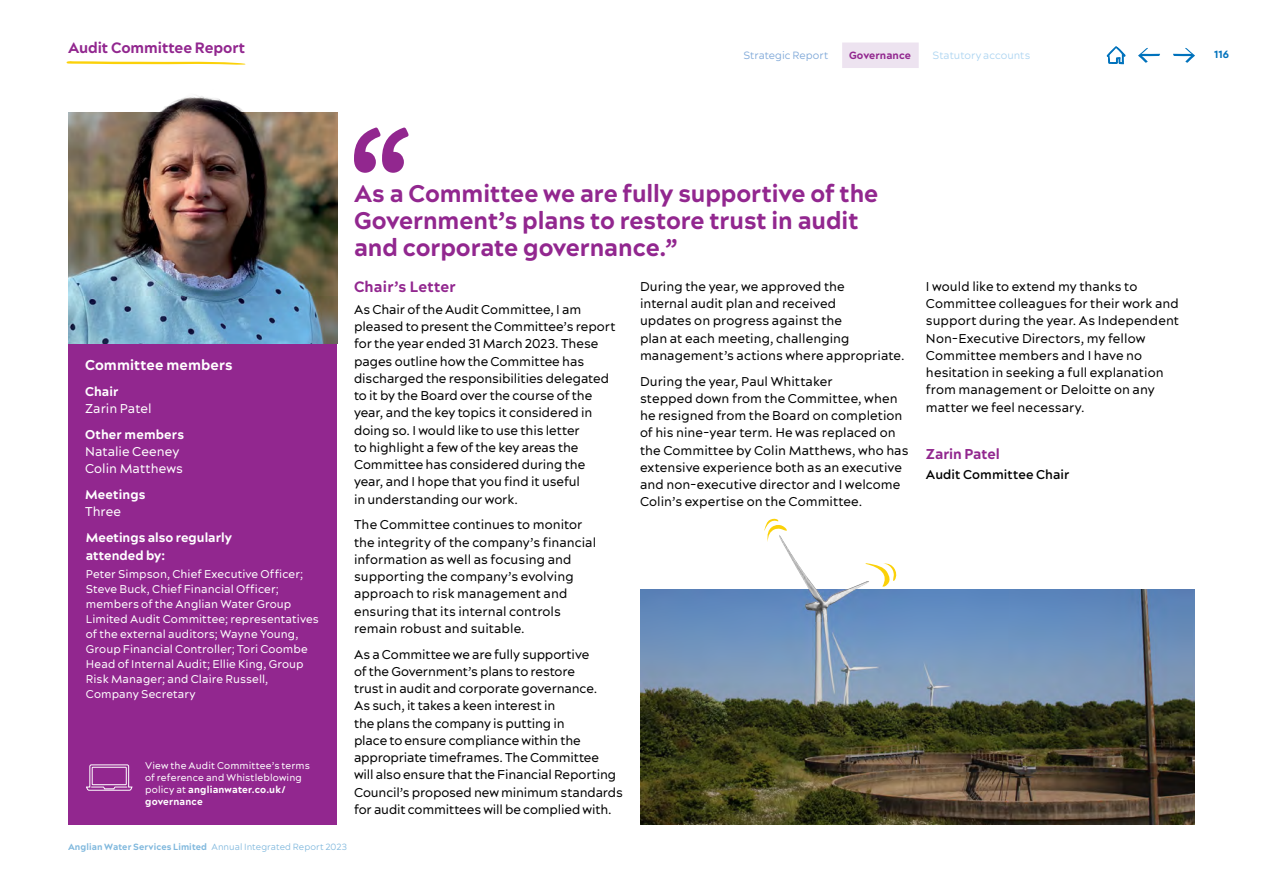
<style>
.page{position:relative;width:1263px;height:893px;background:#fff}
.page>*{position:absolute;margin:0;border:0;box-sizing:border-box;transform-origin:0 0}
.Quote__16pt{font:800 24px/27px "Acherus Grotesque";letter-spacing:-.005em;color:#92278f}
.Page_Title{font:800 15px "Acherus Grotesque";letter-spacing:-.005em;color:#92278f}
.Subhead_Level_1__Gov{font:800 15px "Acherus Grotesque";letter-spacing:.015em;color:#92278f}
.t1{font:800 14.25px "Acherus Grotesque";letter-spacing:.01em;color:#fff}
.Sign_Off_Name{font:800 14.25px "Acherus Grotesque";letter-spacing:-.005em;color:#92278f}
.Body_Copy_New{font:12.75px/17.2px "Acherus Grotesque";letter-spacing:-.005em;color:#000}
.Body_Copy_New-2{font:12.75px/17.2px "Acherus Grotesque";color:#fff}
.Subhead_Level_2{font:800 12.75px/17.2px "Acherus Grotesque";color:#fff}
.Sign_Off_Title{font:600 12.75px "Acherus Grotesque";letter-spacing:.005em;color:#000}
.Body_Copy_New-3{font:800 12.75px/17.2px "Acherus Grotesque";letter-spacing:.01em;color:#fff}
.Body_Copy_Small__7_5{font:11.25px/15px "Acherus Grotesque";letter-spacing:.005em;color:#fff}
.t2{font:10.5px "Acherus Grotesque";letter-spacing:-.005em;color:#acd4f1}
.t3{font:10.5px "Acherus Grotesque";color:#7da7d8}
.t4{font:800 10.5px "Acherus Grotesque";letter-spacing:.005em;color:#92278f}
.t5{font:800 10.5px "Acherus Grotesque";color:#0072bc}
.Read_More{font:9.75px/12px "Acherus Grotesque";letter-spacing:.015em;color:#fff}
.t6{font:800 9px "Acherus Grotesque";letter-spacing:.01em;color:#0072bc}
.s1{font-weight:800}
.s2{font-weight:400}
</style>
<div class="page">
<div style="left:68px;top:128px;width:269px;height:697px;background:#92278f"></div>
<img style="left:68px;top:95px;width:269px;height:18px">
<img style="left:68px;top:113px;width:269px;height:231px">
<svg style="left:86px;top:764px;width:47px;height:27px"></svg>
<img style="left:640px;top:590px;width:555px;height:235px">
<img style="left:761px;top:542px;width:128px;height:79px">
<svg style="left:865px;top:563px;width:32px;height:24px"></svg>
<svg style="left:764px;top:518px;width:23px;height:24px"></svg>
<svg style="left:354px;top:128px;width:55px;height:45px"></svg>
<svg style="left:66px;top:61px;width:180px;height:4px"></svg>
<div style="left:842px;top:43px;width:77px;height:25px;background:#ede3f0"></div>
<svg style="left:1173px;top:48px;width:22px;height:15px"></svg>
<svg style="left:1138px;top:48px;width:22px;height:15px"></svg>
<svg style="left:1107px;top:47px;width:18px;height:17px"></svg>
<p class="Page_Title" style="left:68px;top:38px;width:179px">Audit Committee Report</p>
<p class="t3" style="left:743px;top:49px;width:87px">Strategic Report</p>
<p class="t4" style="left:849px;top:49px;width:64px">Governance</p>
<p class="t2" style="left:932px;top:49px;width:99px">Statutory accounts</p>
<p class="t5" style="left:1214px;top:48px;width:16px">116</p>
<p class="t1" style="left:85px;top:356px;width:149px">Committee members</p>
<p class="Body_Copy_New-2" style="left:85px;top:382px;width:68px"><span class="s1">Chair<br></span>Zarin Patel</p>
<p class="Body_Copy_New-2" style="left:85px;top:425px;width:101px"><span class="s1">Other members<br></span>Natalie Ceeney<br>Colin Matthews</p>
<p class="Body_Copy_New-3" style="left:85px;top:486px;width:62px">Meetings<br><span class="s2">Three</span></p>
<h2 class="Subhead_Level_2" style="left:86px;top:529px;width:148px">Meetings also regularly attended by:</h2>
<p class="Body_Copy_Small__7_5" style="left:86px;top:566px;width:235px">Peter Simpson, Chief Executive Officer; Steve Buck, Chief Financial Officer; members of the Anglian Water Group Limited Audit Committee; representatives of the external auditors; Wayne Young, Group Financial Controller; Tori Coombe Head of Internal Audit; Ellie King, Group Risk Manager; and Claire Russell, Company Secretary</p>
<p class="Read_More" style="left:145px;top:759px;width:166px">View the Audit Committee’s terms of reference and Whistleblowing policy at <span class="s1">anglianwater.co.uk/ governance</span></p>
<p class="Quote__16pt" style="left:354px;top:180px;width:526px">As a Committee we are fully supportive of the<br>Government’s plans to restore trust in audit and corporate governance.”</p>
<h1 class="Subhead_Level_1__Gov" style="left:354px;top:277px;width:103px">Chair’s Letter</h1>
<p class="Body_Copy_New" style="left:354px;top:300px;width:263px">As Chair of the Audit Committee, I am pleased to present the Committee’s report for the year ended 31 March 2023. These pages outline how the Committee has discharged the responsibilities delegated to it by the Board over the course of the year, and the key topics it considered in doing so. I would like to use this letter<br>to highlight a few of the key areas the Committee has considered during the year, and I hope that you find it useful<br>in understanding our work.</p>
<p class="Body_Copy_New" style="left:354px;top:516px;width:244px">The Committee continues to monitor the integrity of the company’s financial information as well as focusing and supporting the company’s evolving approach to risk management and ensuring that its internal controls remain robust and suitable.</p>
<p class="Body_Copy_New" style="left:354px;top:645px;width:270px">As a Committee we are fully supportive<br>of the Government’s plans to restore<br>trust in audit and corporate governance.<br>As such, it takes a keen interest in<br>the plans the company is putting in<br>place to ensure compliance within the appropriate timeframes. The Committee<br>will also ensure that the Financial Reporting Council’s proposed new minimum standards for audit committees will be complied with.</p>
<p class="Body_Copy_New" style="left:640px;top:277px;width:266px">During the year, we approved the<br>internal audit plan and received<br>updates on progress against the<br>plan at each meeting, challenging management’s actions where appropriate.</p>
<p class="Body_Copy_New" style="left:640px;top:372px;width:270px">During the year, Paul Whittaker<br>stepped down from the Committee, when he resigned from the Board on completion of his nine-year term. He was replaced on the Committee by Colin Matthews, who has extensive experience both as an executive and non-executive director and I welcome Colin’s expertise on the Committee.</p>
<p class="t6" style="left:68px;top:841px;width:280px">Anglian Water Services Limited <span class="s2">Annual Integrated Report 2023</span></p>
<p class="Body_Copy_New" style="left:926px;top:277px;width:255px">I would like to extend my thanks to Committee colleagues for their work and support during the year. As Independent Non-Executive Directors, my fellow Committee members and I have no hesitation in seeking a full explanation from management or Deloitte on any matter we feel necessary.</p>
<p class="Sign_Off_Name" style="left:926px;top:444px;width:75px">Zarin Patel</p>
<p class="Sign_Off_Title" style="left:926px;top:466px;width:145px">Audit Committee Chair</p>
</div>
